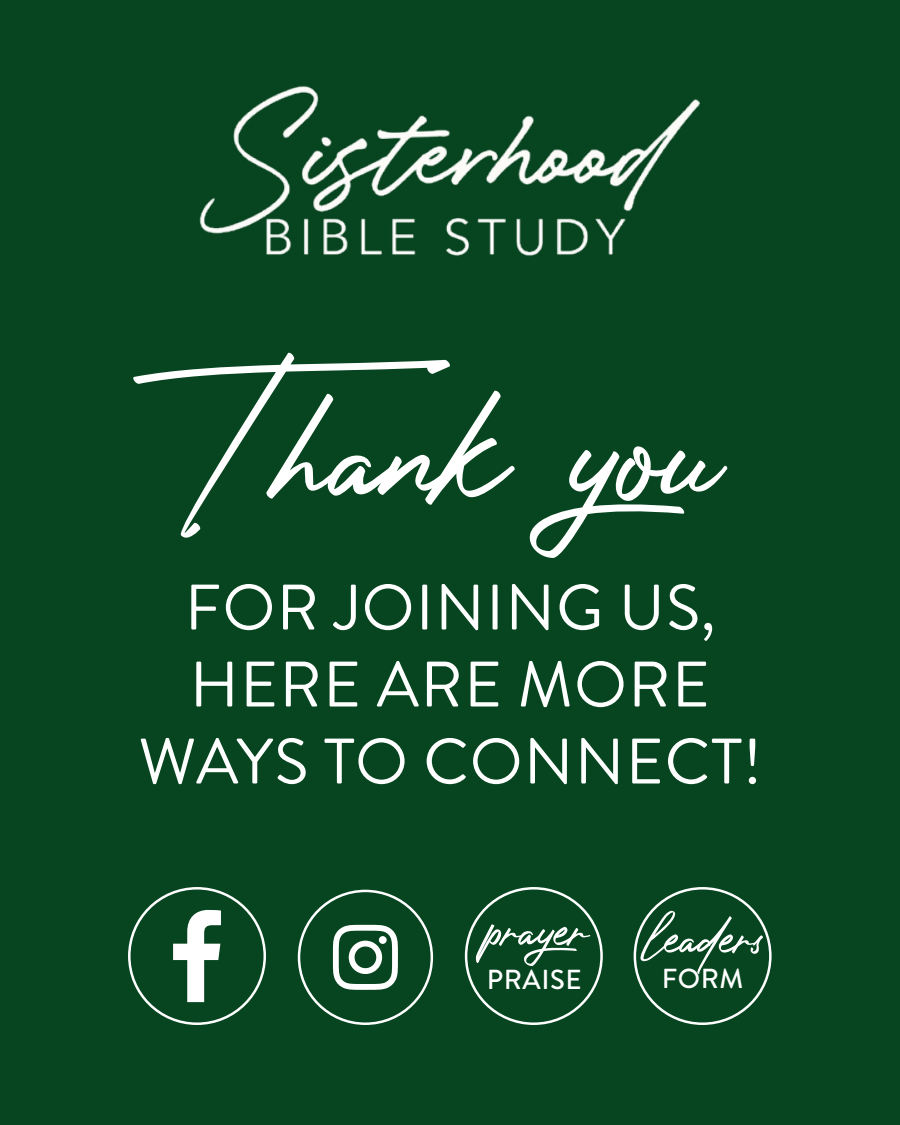
<style>
.page{position:relative;width:900px;height:1125px;background:#06451f}
.page>*{position:absolute;margin:0;border:0;box-sizing:border-box;transform-origin:0 0}
.t1{font:197.75px "Photograph Signature";color:#fff}
.t2{font:67.5px "Photograph Signature";color:#fff}
.t3{font:64.25px/77px "Brandon Grotesque";letter-spacing:.02em;color:#fff;text-align:center}
.t4{font:500 27.5px "Brandon Grotesque";letter-spacing:.02em;color:#fff}
</style>
<div class="page">
<svg style="left:173px;top:910px;width:48px;height:92px"></svg>
<img style="left:199px;top:86px;width:501px;height:170px">
<svg style="left:333px;top:925px;width:65px;height:65px"></svg>
<div style="left:379px;top:936px;width:8px;height:8px;background:#fff;border-radius:50%"></div>
<h1 class="t1" style="left:177px;top:274px;width:554px">Thank you</h1>
<p class="t3" style="left:138px;top:570px;width:625px">FOR JOINING US,<br>HERE ARE MORE<br>WAYS TO CONNECT!</p>
<p class="t2" style="left:486px;top:869px;width:107px">prayer</p>
<p class="t4" style="left:487px;top:961px;width:96px">PRAISE</p>
<p class="t2" style="left:648px;top:877px;width:119px">leaders</p>
<p class="t4" style="left:662px;top:959px;width:83px">FORM</p>
</div>
